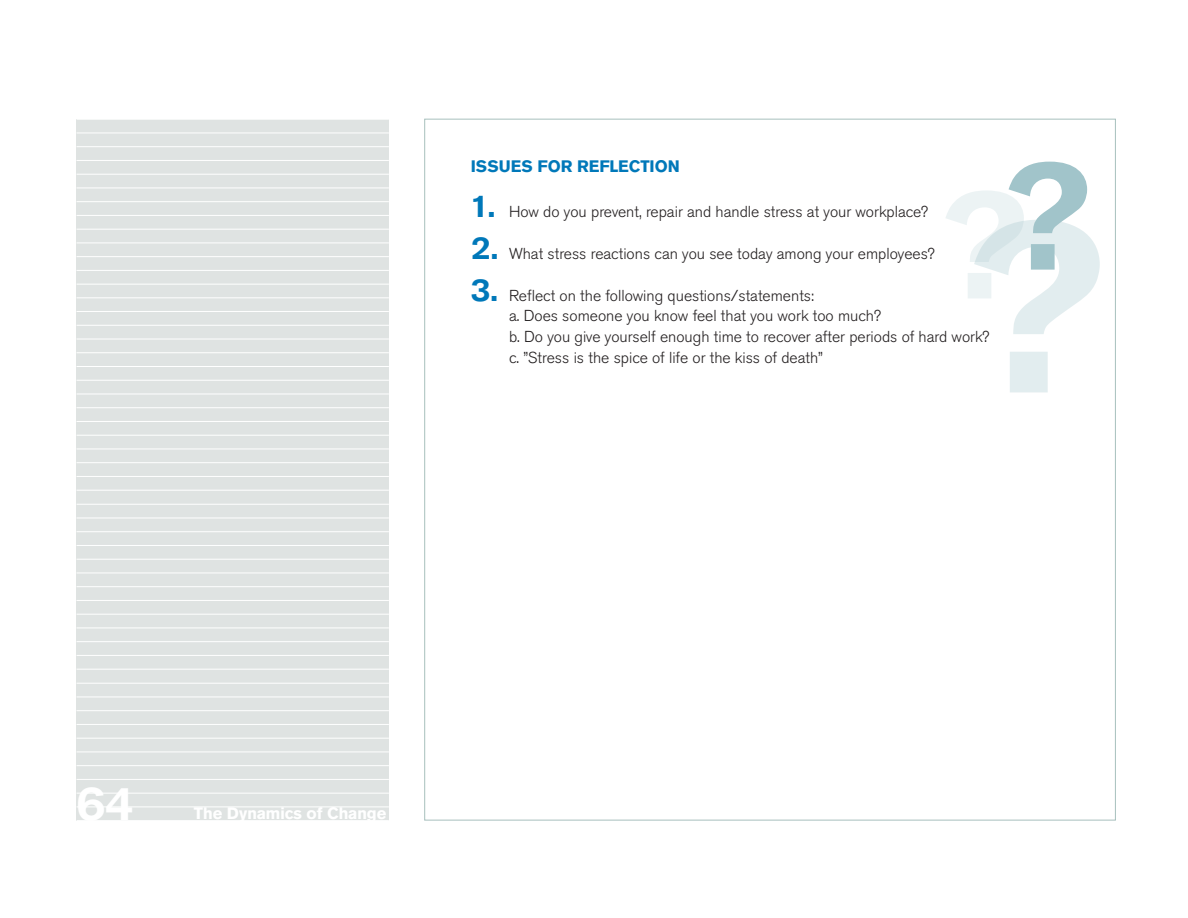
<style>
.page{position:relative;width:1188px;height:918px;background:#fff}
.page>*{position:absolute;margin:0;border:0;box-sizing:border-box;transform-origin:0 0}
.t1{font:700 240px "Volvo Sans Pro";color:#a1c4ca}
.t2{font:700 150px "Volvo Sans Pro";color:#a1c4ca}
.t3{font:700 45px "Volvo Sans Pro";color:#fff}
.t4{font:700 16.5px "Volvo Sans Pro";color:#fff}
.t5{font:700 16.5px "Volvo Sans Pro";color:#0078b9}
.t6{font:300 15.75px/20.5px "Volvo Sans Pro";color:#231f20}
.s1{font-weight:700;font-size:30px;color:#0078b9}
</style>
<div class="page">
<div style="left:77px;top:119px;width:312px;height:702px;background:#dfe3e2"></div>
<hr style="left:77px;top:119px;width:312px;height:1px;background:#fff">
<hr style="left:77px;top:160px;width:312px;height:1px;background:#fff">
<hr style="left:77px;top:174px;width:312px;height:1px;background:#fff">
<hr style="left:77px;top:188px;width:312px;height:1px;background:#fff">
<hr style="left:77px;top:201px;width:312px;height:1px;background:#fff">
<hr style="left:77px;top:215px;width:312px;height:1px;background:#fff">
<hr style="left:77px;top:243px;width:312px;height:1px;background:#fff">
<hr style="left:77px;top:256px;width:312px;height:1px;background:#fff">
<hr style="left:77px;top:270px;width:312px;height:1px;background:#fff">
<hr style="left:77px;top:284px;width:312px;height:1px;background:#fff">
<hr style="left:77px;top:229px;width:312px;height:1px;background:#fff">
<hr style="left:77px;top:133px;width:312px;height:1px;background:#fff">
<hr style="left:77px;top:146px;width:312px;height:1px;background:#fff">
<hr style="left:77px;top:311px;width:312px;height:1px;background:#fff">
<hr style="left:77px;top:490px;width:312px;height:1px;background:#fff">
<hr style="left:77px;top:352px;width:312px;height:1px;background:#fff">
<hr style="left:77px;top:366px;width:312px;height:1px;background:#fff">
<hr style="left:77px;top:380px;width:312px;height:1px;background:#fff">
<hr style="left:77px;top:394px;width:312px;height:1px;background:#fff">
<hr style="left:77px;top:407px;width:312px;height:1px;background:#fff">
<hr style="left:77px;top:435px;width:312px;height:1px;background:#fff">
<hr style="left:77px;top:449px;width:312px;height:1px;background:#fff">
<hr style="left:77px;top:462px;width:312px;height:1px;background:#fff">
<hr style="left:77px;top:476px;width:312px;height:1px;background:#fff">
<hr style="left:77px;top:421px;width:312px;height:1px;background:#fff">
<hr style="left:77px;top:325px;width:312px;height:1px;background:#fff">
<hr style="left:77px;top:339px;width:312px;height:1px;background:#fff">
<hr style="left:77px;top:669px;width:312px;height:1px;background:#fff">
<hr style="left:77px;top:531px;width:312px;height:1px;background:#fff">
<hr style="left:77px;top:545px;width:312px;height:1px;background:#fff">
<hr style="left:77px;top:559px;width:312px;height:1px;background:#fff">
<hr style="left:77px;top:573px;width:312px;height:1px;background:#fff">
<hr style="left:77px;top:586px;width:312px;height:1px;background:#fff">
<hr style="left:77px;top:614px;width:312px;height:1px;background:#fff">
<hr style="left:77px;top:628px;width:312px;height:1px;background:#fff">
<hr style="left:77px;top:641px;width:312px;height:1px;background:#fff">
<hr style="left:77px;top:655px;width:312px;height:1px;background:#fff">
<hr style="left:77px;top:600px;width:312px;height:1px;background:#fff">
<hr style="left:77px;top:504px;width:312px;height:1px;background:#fff">
<hr style="left:77px;top:518px;width:312px;height:1px;background:#fff">
<hr style="left:77px;top:710px;width:312px;height:1px;background:#fff">
<hr style="left:77px;top:724px;width:312px;height:1px;background:#fff">
<hr style="left:77px;top:738px;width:312px;height:1px;background:#fff">
<hr style="left:77px;top:752px;width:312px;height:1px;background:#fff">
<hr style="left:77px;top:765px;width:312px;height:1px;background:#fff">
<hr style="left:77px;top:793px;width:312px;height:1px;background:#fff">
<hr style="left:77px;top:807px;width:312px;height:1px;background:#fff">
<hr style="left:77px;top:820px;width:312px;height:1px;background:#fff">
<hr style="left:77px;top:779px;width:312px;height:1px;background:#fff">
<hr style="left:77px;top:683px;width:312px;height:1px;background:#fff">
<hr style="left:77px;top:697px;width:312px;height:1px;background:#fff">
<hr style="left:77px;top:297px;width:312px;height:1px;background:#fff">
<p class="t5" style="left:471px;top:157px;width:211px">ISSUES FOR REFLECTION</p>
<p class="t6" style="left:471px;top:202px;width:459px"><span class="s1">1.</span> How do you prevent, repair and handle stress at your workplace?</p>
<p class="t6" style="left:471px;top:244px;width:466px"><span class="s1">2.</span> What stress reactions can you see today among your employees?</p>
<p class="t6" style="left:509px;top:286px;width:482px;text-indent:-38px"><span class="s1">3.</span> Reflect on the following questions/statements:<br>a. Does someone you know feel that you work too much?<br>b. Do you give yourself enough time to recover after periods of hard work? c. ”Stress is the spice of life or the kiss of death”</p>
<h2 class="t2" style="left:942px;top:142px;width:151px">??</h2>
<h1 class="t1" style="left:969px;top:166px;width:139px">?</h1>
<h3 class="t3" style="left:76px;top:778px;width:59px">64</h3>
<p class="t4" style="left:194px;top:803px;width:194px">The Dynamics of Change</p>
</div>
